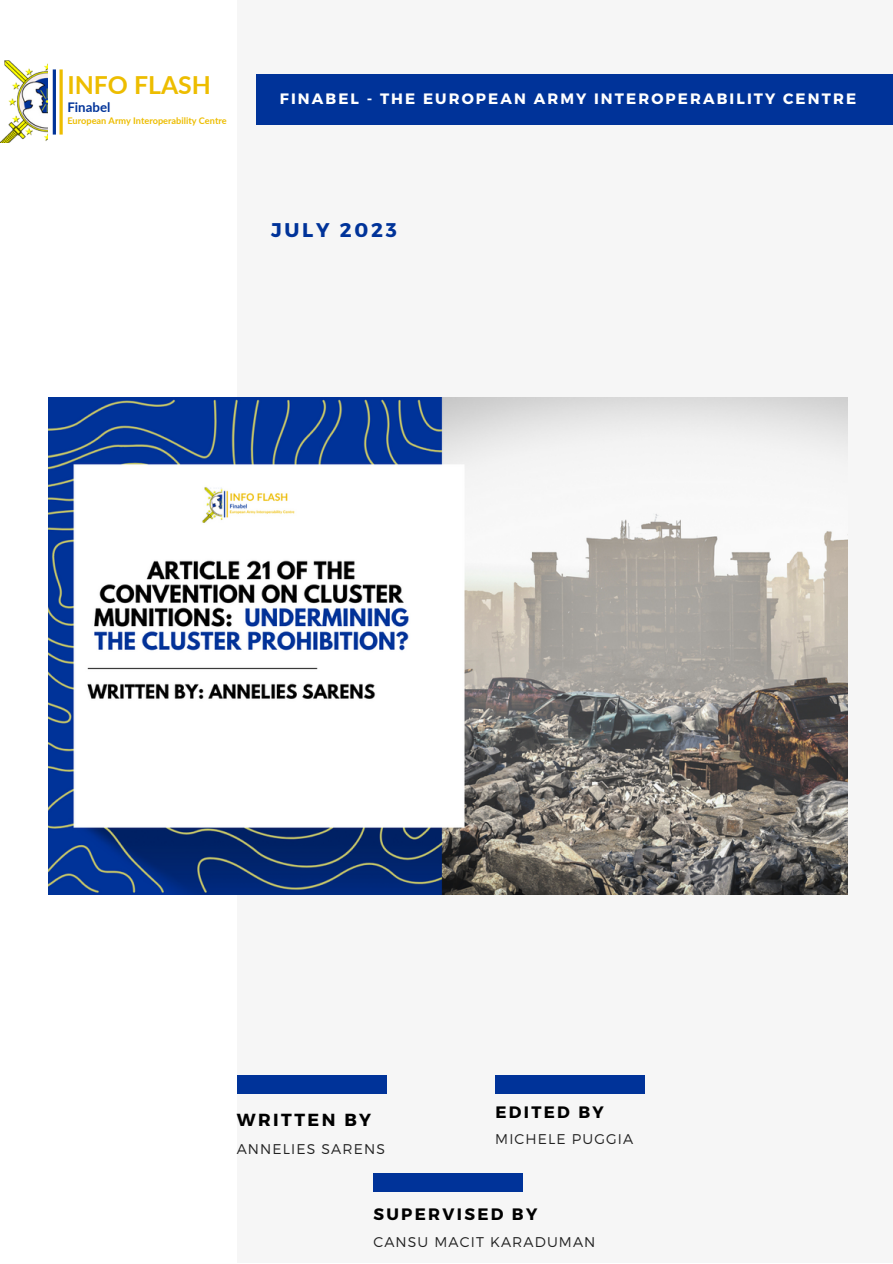
<style>
.page{position:relative;width:893px;height:1264px;background:#fff}
.page>*{position:absolute;margin:0;border:0;box-sizing:border-box;transform-origin:0 0}
.t1{font:700 24.9px "Lato";color:#edbd00}
.t2{font:700 19.8px "Montserrat";letter-spacing:.14em;color:#039}
.t3{font:700 17.55px "Montserrat";letter-spacing:.14em;color:#000}
.t4{font:700 16.5px "Montserrat";letter-spacing:.14em;color:#000}
.t5{font:700 15px "Montserrat";letter-spacing:.14em;color:#fff}
.t6{font:300 14.1px "Montserrat";letter-spacing:.08em;color:#222}
.t7{font:700 13.35px "Lato";color:#039}
.t8{font:700 9.15px "Lato";color:#edbd00}
</style>
<div class="page">
<div style="left:0;top:0;width:892px;height:1262px;background:#f6f6f6"></div>
<div style="left:0;top:0;width:236px;height:1262px;background:#fff"></div>
<img style="left:48px;top:398px;width:799px;height:496px">
<div style="left:237px;top:1075px;width:149px;height:18px;background:#039"></div>
<div style="left:257px;top:74px;width:635px;height:51px;background:#039"></div>
<img style="left:0;top:60px;width:48px;height:83px">
<div style="left:16px;top:31px;width:64px;height:32px;background:#fff"></div>
<svg style="left:53px;top:69px;width:10px;height:66px"></svg>
<div style="left:495px;top:1075px;width:149px;height:18px;background:#039"></div>
<div style="left:373px;top:1173px;width:150px;height:18px;background:#039"></div>
<p class="t1" style="left:67px;top:69px;width:145px">INFO FLASH</p>
<p class="t8" style="left:67px;top:115px;width:161px">European Army Interoperability Centre</p>
<p class="t7" style="left:67px;top:99px;width:45px">Finabel</p>
<p class="t5" style="left:280px;top:89px;width:577px">FINABEL - THE EUROPEAN ARMY INTEROPERABILITY CENTRE</p>
<p class="t2" style="left:271px;top:217px;width:127px">JULY 2023</p>
<p class="t3" style="left:237px;top:1108px;width:136px">WRITTEN BY</p>
<p class="t6" style="left:237px;top:1139px;width:150px">ANNELIES SARENS</p>
<p class="t4" style="left:495px;top:1100px;width:110px">EDITED BY</p>
<p class="t6" style="left:495px;top:1130px;width:139px">MICHELE PUGGIA</p>
<p class="t4" style="left:373px;top:1203px;width:165px">SUPERVISED BY</p>
<p class="t6" style="left:373px;top:1232px;width:224px">CANSU MACIT KARADUMAN</p>
</div>
